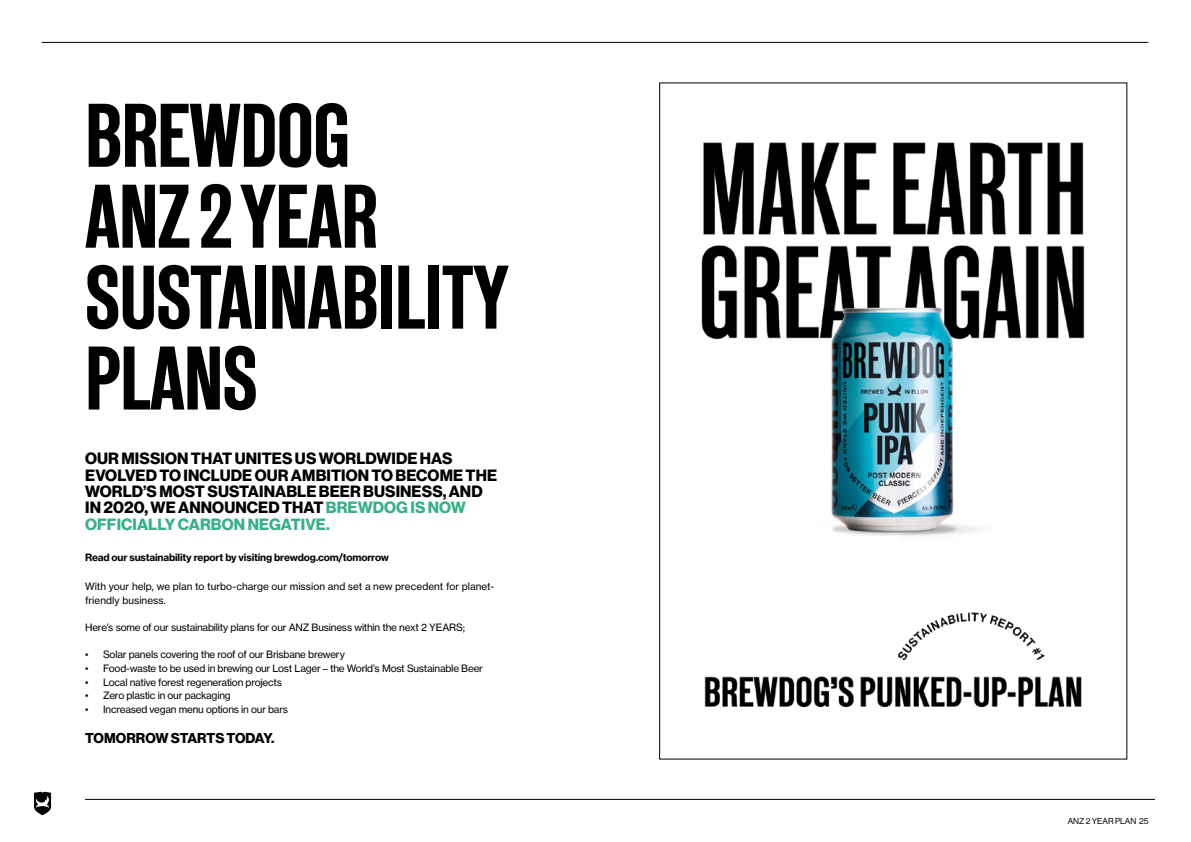
<style>
.page{position:relative;width:1191px;height:842px;background:#fff}
.page>*{position:absolute;margin:0;border:0;box-sizing:border-box;transform-origin:0 0}
.t1{font:90px/80.9px "New Grotesk Square FOUR";letter-spacing:-.01em;color:#000}
.t2{font:16px/16.4px "N Haas Grotesk DS Pro 75 Bd";letter-spacing:.005em;color:#000}
.t3{font:14px "N Haas Grotesk DS Pro 75 Bd";color:#000}
.t4{font:10px "N Haas Grotesk TX Std 55 Rg";letter-spacing:-.02em;color:#000}
.t5{font:10px/13.6px "N Haas Grotesk TX Std 55 Rg";letter-spacing:.005em;color:#000}
.t6{font:10px "N Haas Grotesk TX Std 75 Bd";letter-spacing:-.015em;color:#000}
.t7{font:8.5px "N Haas Grotesk DS Pro 55 Rg";color:#000}
.s1{color:#38b187}
</style>
<div class="page">
<hr style="left:85px;top:799px;width:1070px;height:1px;background:#000">
<hr style="left:42px;top:42px;width:1106px;height:1px;background:#000">
<svg style="left:34px;top:792px;width:17px;height:23px"></svg>
<img style="left:701px;top:142px;width:384px;height:566px">
<h1 class="t1" style="left:85px;top:96px;width:425px">BREWDOG<br>ANZ 2 YEAR<br>SUSTAINABILITY<br>PLANS</h1>
<h2 class="t2" style="left:85px;top:451px;width:413px">OUR MISSION THAT UNITES US WORLDWIDE HAS EVOLVED TO INCLUDE OUR AMBITION TO BECOME THE WORLD’S MOST SUSTAINABLE BEER BUSINESS, AND IN 2020, WE ANNOUNCED THAT <span class="s1">BREWDOG IS NOW OFFICIALLY CARBON NEGATIVE.</span></h2>
<p class="t6" style="left:85px;top:551px;width:305px">Read our sustainability report by visiting brewdog.com/tomorrow</p>
<p class="t5" style="left:85px;top:580px;width:411px">With your help, we plan to turbo-charge our mission and set a new precedent for planet&shy;friendly business.</p>
<p class="t4" style="left:85px;top:621px;width:381px">Here’s some of our sustainability plans for our ANZ Business within the next 2 YEARS;</p>
<p class="t4" style="left:85px;top:648px;width:261px">• Solar panels covering the roof of our Brisbane brewery</p>
<p class="t4" style="left:85px;top:662px;width:399px">• Food-waste to be used in brewing our Lost Lager – the World’s Most Sustainable Beer</p>
<p class="t4" style="left:85px;top:676px;width:198px">• Local native forest regeneration projects</p>
<p class="t4" style="left:85px;top:689px;width:147px">• Zero plastic in our packaging</p>
<p class="t4" style="left:85px;top:703px;width:205px">• Increased vegan menu options in our bars</p>
<h3 class="t3" style="left:85px;top:730px;width:191px">TOMORROW STARTS TODAY.</h3>
<p class="t7" style="left:1067px;top:816px;width:82px">ANZ 2 YEAR PLAN 25</p>
</div>
